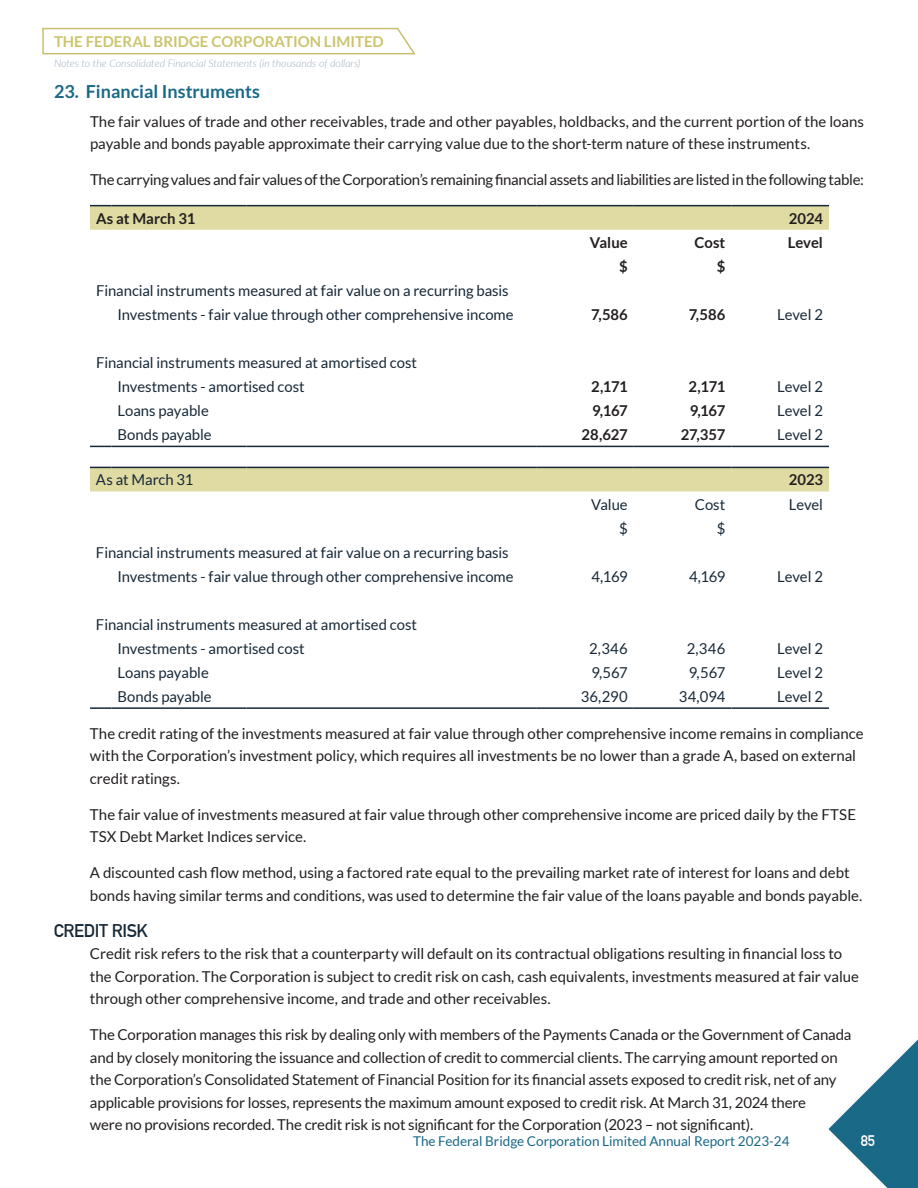
<style>
.page{position:relative;width:918px;height:1188px;background:#fff}
.page>*{position:absolute;margin:0;border:0;box-sizing:border-box;transform-origin:0 0}
.Subhead_Blue{font:700 18px "Lato";color:#1a6987}
.Third_Head{font:700 18px "DIN Alternate";letter-spacing:-.02em;color:#172938}
.Body{font:15px/22.5px "Lato";letter-spacing:-.005em;color:#231f20}
.Table_text{font:15px "Lato";color:#172938}
.Body-2{font:15px "Lato";letter-spacing:-.025em;color:#231f20}
.Table_text-2{font:700 15px "Lato";letter-spacing:-.005em;color:#231f20}
.t1{font:700 15px "Lato";color:#ccc56e}
.t2{font:700 15px "DIN Alternate";color:#fff}
.t3{font:13.5px "Lato";color:#186887}
.t4{font:italic 300 10.5px "Lato";color:#9dabc0}
</style>
<div class="page">
<svg style="left:828px;top:1039px;width:90px;height:149px"></svg>
<svg style="left:42px;top:27px;width:374px;height:28px"></svg>
<svg style="left:90px;top:446px;width:21px;height:1px"></svg>
<hr style="left:111px;top:446px;width:135px;height:1px;background:#172938">
<hr style="left:246px;top:446px;width:290px;height:1px;background:#172938">
<hr style="left:536px;top:446px;width:98px;height:1px;background:#172938">
<hr style="left:634px;top:446px;width:97px;height:1px;background:#172938">
<hr style="left:731px;top:446px;width:98px;height:1px;background:#172938">
<svg style="left:90px;top:205px;width:739px;height:25px;background:#dbd8a2"></svg>
<hr style="left:111px;top:205px;width:135px;height:1px;background:#172938">
<hr style="left:246px;top:205px;width:290px;height:1px;background:#172938">
<hr style="left:536px;top:205px;width:98px;height:1px;background:#172938">
<hr style="left:634px;top:205px;width:97px;height:1px;background:#172938">
<hr style="left:731px;top:205px;width:98px;height:1px;background:#172938">
<hr style="left:90px;top:707px;width:21px;height:2px;background:#172938">
<hr style="left:111px;top:707px;width:135px;height:2px;background:#172938">
<hr style="left:246px;top:707px;width:290px;height:2px;background:#172938">
<hr style="left:536px;top:707px;width:98px;height:2px;background:#172938">
<hr style="left:634px;top:707px;width:97px;height:2px;background:#172938">
<hr style="left:731px;top:707px;width:98px;height:2px;background:#172938">
<div style="left:90px;top:467px;width:739px;height:24px;background:#dfdba3"></div>
<hr style="left:111px;top:467px;width:135px;height:1px;background:#172938">
<hr style="left:246px;top:467px;width:290px;height:1px;background:#172938">
<hr style="left:536px;top:467px;width:98px;height:1px;background:#172938">
<hr style="left:634px;top:467px;width:97px;height:1px;background:#172938">
<hr style="left:731px;top:467px;width:98px;height:1px;background:#172938">
<p class="t1" style="left:54px;top:33px;width:331px">THE FEDERAL BRIDGE CORPORATION LIMITED</p>
<p class="t4" style="left:54px;top:56px;width:308px">Notes to the Consolidated Financial Statements (in thousands of dollars)</p>
<p class="Subhead_Blue" style="left:54px;top:82px;width:208px">23. Financial Instruments</p>
<p class="Body" style="left:90px;top:110px;width:776px">The fair values of trade and other receivables, trade and other payables, holdbacks, and the current portion of the loans payable and bonds payable approximate their carrying value due to the short-term nature of these instruments.</p>
<p class="Body-2" style="left:90px;top:172px;width:775px">The carrying values and fair values of the Corporation’s remaining financial assets and liabilities are listed in the following table:</p>
<p class="Table_text-2" style="left:96px;top:210px;width:101px">As at March 31</p>
<p class="Table_text-2" style="left:789px;top:210px;width:36px">2024</p>
<p class="Table_text-2" style="left:590px;top:234px;width:40px">Value</p>
<p class="Table_text-2" style="left:695px;top:234px;width:32px">Cost</p>
<p class="Table_text-2" style="left:788px;top:234px;width:37px">Level</p>
<p class="Table_text-2" style="left:619px;top:258px;width:10px">$</p>
<p class="Table_text-2" style="left:717px;top:258px;width:10px">$</p>
<p class="Table_text" style="left:96px;top:282px;width:414px">Financial instruments measured at fair value on a recurring basis</p>
<p class="Table_text" style="left:117px;top:306px;width:398px">Investments - fair value through other comprehensive income</p>
<p class="Table_text-2" style="left:591px;top:306px;width:38px">7,586</p>
<p class="Table_text-2" style="left:689px;top:306px;width:38px">7,586</p>
<p class="Table_text" style="left:777px;top:306px;width:47px">Level 2</p>
<p class="Table_text" style="left:96px;top:354px;width:323px">Financial instruments measured at amortised cost</p>
<p class="Table_text" style="left:117px;top:378px;width:189px">Investments - amortised cost</p>
<p class="Table_text-2" style="left:591px;top:378px;width:38px">2,171</p>
<p class="Table_text-2" style="left:689px;top:378px;width:38px">2,171</p>
<p class="Table_text" style="left:777px;top:378px;width:47px">Level 2</p>
<p class="Table_text" style="left:117px;top:403px;width:93px">Loans payable</p>
<p class="Table_text-2" style="left:592px;top:402px;width:37px">9,167</p>
<p class="Table_text-2" style="left:690px;top:402px;width:37px">9,167</p>
<p class="Table_text" style="left:777px;top:403px;width:47px">Level 2</p>
<p class="Table_text" style="left:117px;top:427px;width:96px">Bonds payable</p>
<p class="Table_text-2" style="left:582px;top:426px;width:48px">28,627</p>
<p class="Table_text-2" style="left:681px;top:426px;width:46px">27,357</p>
<p class="Table_text" style="left:777px;top:427px;width:47px">Level 2</p>
<p class="Table_text" style="left:96px;top:472px;width:99px">As at March 31</p>
<p class="Table_text-2" style="left:789px;top:471px;width:36px">2023</p>
<p class="Table_text" style="left:591px;top:496px;width:38px">Value</p>
<p class="Table_text" style="left:695px;top:496px;width:32px">Cost</p>
<p class="Table_text" style="left:789px;top:496px;width:36px">Level</p>
<p class="Table_text" style="left:619px;top:520px;width:10px">$</p>
<p class="Table_text" style="left:717px;top:520px;width:10px">$</p>
<p class="Table_text" style="left:96px;top:544px;width:414px">Financial instruments measured at fair value on a recurring basis</p>
<p class="Table_text" style="left:117px;top:568px;width:398px">Investments - fair value through other comprehensive income</p>
<p class="Table_text" style="left:591px;top:568px;width:38px">4,169</p>
<p class="Table_text" style="left:689px;top:568px;width:38px">4,169</p>
<p class="Table_text" style="left:777px;top:568px;width:47px">Level 2</p>
<p class="Table_text" style="left:96px;top:616px;width:323px">Financial instruments measured at amortised cost</p>
<p class="Table_text" style="left:117px;top:640px;width:189px">Investments - amortised cost</p>
<p class="Table_text" style="left:589px;top:640px;width:40px">2,346</p>
<p class="Table_text" style="left:687px;top:640px;width:40px">2,346</p>
<p class="Table_text" style="left:777px;top:640px;width:47px">Level 2</p>
<p class="Table_text" style="left:117px;top:664px;width:93px">Loans payable</p>
<p class="Table_text" style="left:591px;top:664px;width:38px">9,567</p>
<p class="Table_text" style="left:689px;top:664px;width:38px">9,567</p>
<p class="Table_text" style="left:777px;top:664px;width:47px">Level 2</p>
<p class="Table_text" style="left:117px;top:688px;width:96px">Bonds payable</p>
<p class="Table_text" style="left:581px;top:688px;width:48px">36,290</p>
<p class="Table_text" style="left:679px;top:688px;width:48px">34,094</p>
<p class="Table_text" style="left:777px;top:688px;width:47px">Level 2</p>
<p class="Body" style="left:90px;top:722px;width:775px">The credit rating of the investments measured at fair value through other comprehensive income remains in compliance with the Corporation’s investment policy, which requires all investments be no lower than a grade A, based on external credit ratings.</p>
<p class="Body" style="left:90px;top:803px;width:768px">The fair value of investments measured at fair value through other comprehensive income are priced daily by the FTSE<br>TSX Debt Market Indices service.</p>
<p class="Body" style="left:90px;top:862px;width:774px">A discounted cash flow method, using a factored rate equal to the prevailing market rate of interest for loans and debt bonds having similar terms and conditions, was used to determine the fair value of the loans payable and bonds payable.</p>
<p class="Third_Head" style="left:54px;top:917px;width:95px">CREDIT RISK</p>
<p class="Body" style="left:90px;top:943px;width:771px">Credit risk refers to the risk that a counterparty will default on its contractual obligations resulting in financial loss to the Corporation. The Corporation is subject to credit risk on cash, cash equivalents, investments measured at fair value through other comprehensive income, and trade and other receivables.</p>
<p class="Body" style="left:90px;top:1024px;width:763px">The Corporation manages this risk by dealing only with members of the Payments Canada or the Government of Canada and by closely monitoring the issuance and collection of credit to commercial clients. The carrying amount reported on the Corporation’s Consolidated Statement of Financial Position for its financial assets exposed to credit risk, net of any applicable provisions for losses, represents the maximum amount exposed to credit risk. At March 31, 2024 there<br>were no provisions recorded. The credit risk is not significant for the Corporation (2023 – not significant).</p>
<p class="t3" style="left:413px;top:1133px;width:378px">The Federal Bridge Corporation Limited Annual Report 2023-24</p>
<p class="t2" style="left:861px;top:1129px;width:16px">85</p>
</div>
